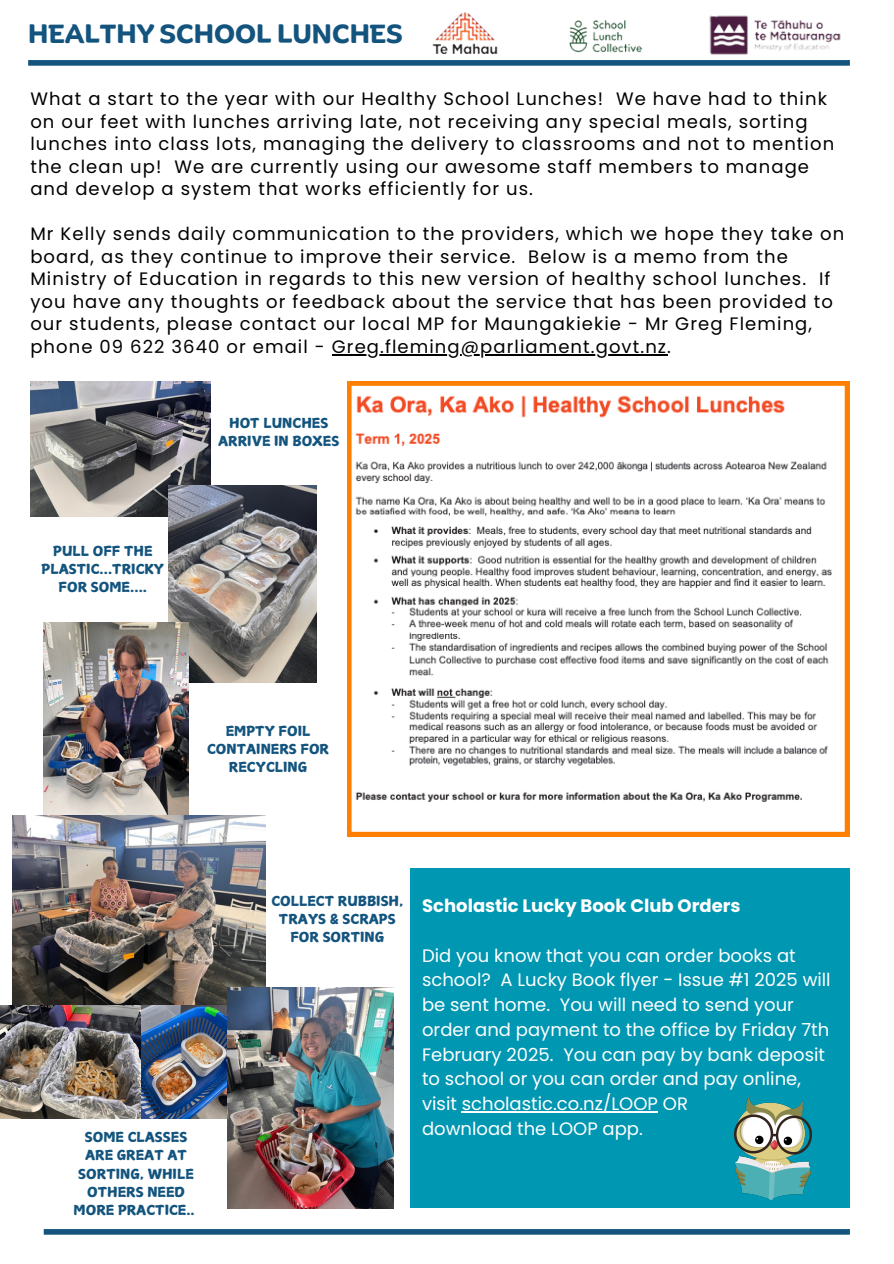
<style>
.page{position:relative;width:894px;height:1264px;background:#fff}
.page>*{position:absolute;margin:0;border:0;box-sizing:border-box;transform-origin:0 0}
.t1{font:700 25.5px "Binate Display";color:#13547e}
.t2{font:18px/22.5px "Poppins";letter-spacing:.06em;color:#000}
.t3{font:18px/24.8px "Poppins";color:#fff}
.t4{font:700 18px "Poppins";color:#fff}
.t5{font:13.5px/18px "Canva Surname Fu";color:#13547e;text-align:center}
</style>
<div class="page">
<div style="left:28px;top:60px;width:821px;height:6px;background:#13547e"></div>
<svg style="left:44px;top:1229px;width:805px;height:5px;background:#16567f"></svg>
<div style="left:409px;top:868px;width:440px;height:339px;background:#0097b2"></div>
<img style="left:422px;top:12px;width:85px;height:49px">
<img style="left:696px;top:15px;width:154px;height:50px">
<img style="left:552px;top:20px;width:99px;height:41px">
<svg style="left:347px;top:381px;width:502px;height:455px"></svg>
<img style="left:30px;top:381px;width:180px;height:135px">
<img style="left:169px;top:485px;width:147px;height:197px">
<img style="left:44px;top:622px;width:145px;height:193px">
<img style="left:140px;top:1004px;width:88px;height:114px">
<img style="left:12px;top:815px;width:253px;height:189px">
<img style="left:228px;top:987px;width:165px;height:221px">
<img style="left:0;top:1005px;width:140px;height:113px">
<img style="left:734px;top:1097px;width:77px;height:102px">
<hr style="left:332px;top:354px;width:335px;height:1px;background:#000">
<hr style="left:461px;top:1111px;width:196px;height:1px;background:#fff">
<h1 class="t1" style="left:28px;top:10px;width:376px">HEALTHY SCHOOL LUNCHES</h1>
<p class="t2" style="left:30px;top:88px;width:805px">What a start to the year with our Healthy School Lunches! We have had to think on our feet with lunches arriving late, not receiving any special meals, sorting lunches into class lots, managing the delivery to classrooms and not to mention the clean up! We are currently using our awesome staff members to manage and develop a system that works efficiently for us.</p>
<p class="t2" style="left:30px;top:223px;width:815px">Mr Kelly sends daily communication to the providers, which we hope they take on board, as they continue to improve their service. Below is a memo from the Ministry of Education in regards to this new version of healthy school lunches. If you have any thoughts or feedback about the service that has been provided to our students, please contact our local MP for Maungakiekie - Mr Greg Fleming, phone 09 622 3640 or email - Greg.fleming@parliament.govt.nz.</p>
<p class="t5" style="left:42px;top:541px;width:124px">PULL OFF THE<br>PLASTIC...TRICKY<br>FOR SOME....</p>
<h3 class="t5" style="left:218px;top:413px;width:123px">HOT LUNCHES<br>ARRIVE IN BOXES</h3>
<p class="t5" style="left:207px;top:722px;width:123px">EMPTY FOIL<br>CONTAINERS FOR<br>RECYCLING</p>
<p class="t5" style="left:74px;top:1128px;width:123px">SOME CLASSES<br>ARE GREAT AT<br>SORTING, WHILE<br>OTHERS NEED<br>MORE PRACTICE..</p>
<p class="t5" style="left:271px;top:891px;width:133px">COLLECT RUBBISH,<br>TRAYS &amp; SCRAPS<br>FOR SORTING</p>
<p class="t4" style="left:422px;top:893px;width:320px">Scholastic Lucky Book Club Orders</p>
<h3 class="t3" style="left:422px;top:942px;width:410px">Did you know that you can order books at school? A Lucky Book flyer - Issue #1 2025 will be sent home. You will need to send your order and payment to the office by Friday 7th February 2025. You can pay by bank deposit to school or you can order and pay online, visit scholastic.co.nz/LOOP OR<br>download the LOOP app.</h3>
</div>
